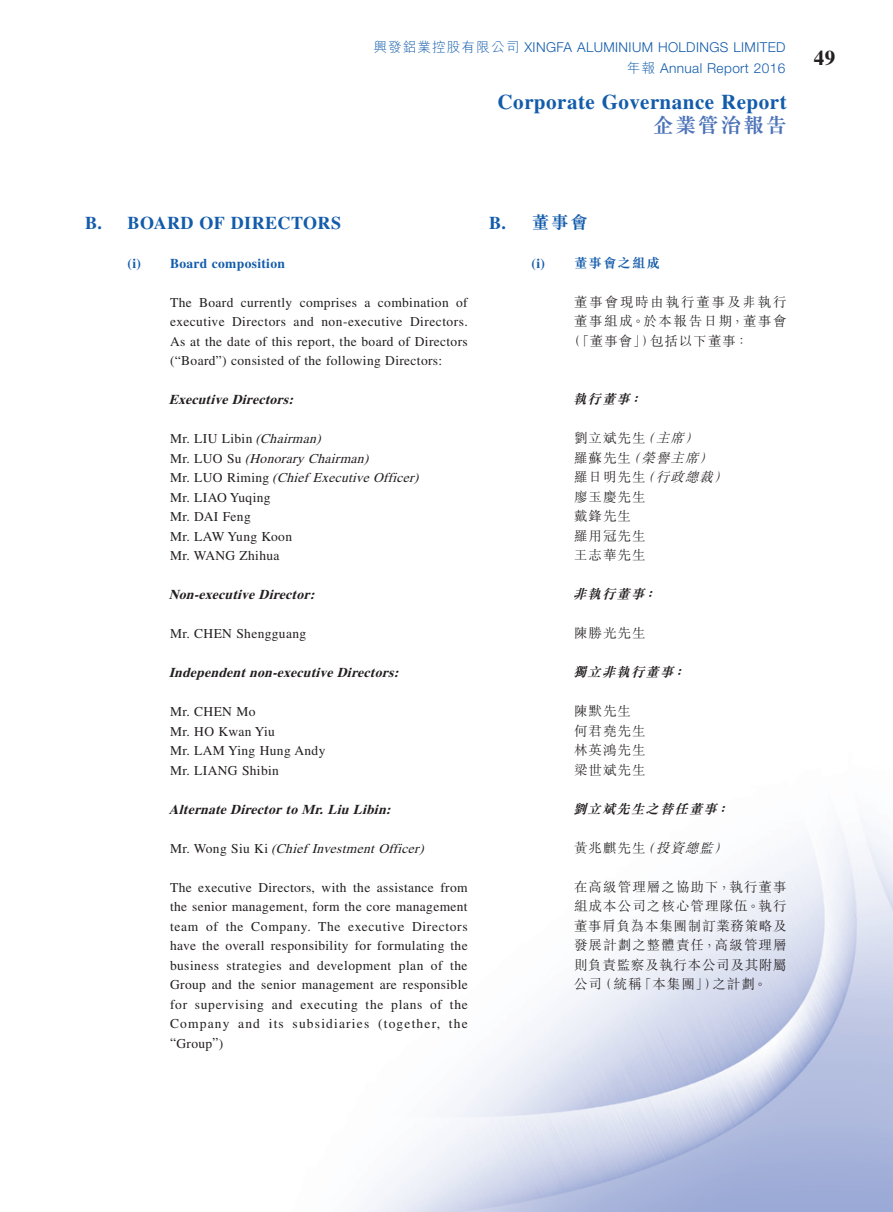
<style>
.page{position:relative;width:893px;height:1212px;background:#fff}
.page>*{position:absolute;margin:0;border:0;box-sizing:border-box;transform-origin:0 0}
.t1{font:700 21px "Times LT Std";letter-spacing:.025em;color:#135cab}
.t2{font:700 21px "M Sung HK";letter-spacing:.075em;color:#4c73b9}
.t3{font:700 21px "Times LT Std";color:#231f20}
.Heading_1{font:700 18px "Times LT Std";letter-spacing:.025em;color:#135cab}
.C_Heading_1{font:700 18px "M Sung HK";color:#135cab}
.t4{font:300 13.65px "Helvetica Neue LT Std";letter-spacing:.03em;color:#135cab}
.Body_Text{font:13.5px/19.5px "Times LT Std";letter-spacing:.025em;color:#231f20;text-align:justify}
.C_Body_Text{font:300 13.5px/19.5px "M Sung HK";letter-spacing:.075em;color:#231f20;text-align:justify}
.Heading_3{font:italic 700 13.5px "Times LT Std";color:#231f20}
.Body_Text-2{font:italic 13.5px "Times LT Std";color:#231f20}
.C_Body_Text-2{font:italic 300 13.5px "M Sung HK";color:#231f20}
.C_Heading_3{font:italic 700 13.5px "M Sung HK";color:#231f20}
.Heading_2{font:700 13.5px "Times LT Std";letter-spacing:.025em;color:#135cab}
.C_Body_Text-3{font:300 13.5px "M Sung HK";letter-spacing:.115em;color:#231f20}
.C_Body_Text-4{font:300 13.5px "M Sung HK";letter-spacing:.135em;color:#231f20}
.C_Heading_2{font:700 13.5px "M Sung HK";letter-spacing:.075em;color:#135cab}
.Heading_3-2{font:italic 700 13.5px "M Sung HK";color:#231f20}
.s1{font-family:"M Hei HK"}
.s2{font-style:italic}
.s3{font-style:normal}
.s4{font-family:"Times LT Std"}
</style>
<div class="page">
<img style="left:363px;top:823px;width:530px;height:389px">
<p class="t4" style="left:373px;top:39px;width:414px"><span class="s1">興發鋁業控股有限公司</span> XINGFA ALUMINIUM HOLDINGS LIMITED</p>
<p class="t4" style="left:627px;top:60px;width:160px"><span class="s1">年報</span> Annual Report 2016</p>
<p class="t1" style="left:498px;top:89px;width:291px">Corporate Governance Report</p>
<p class="t2" style="left:653px;top:115px;width:135px">企業管治報告</p>
<p class="t3" style="left:814px;top:46px;width:23px">49</p>
<p class="Heading_1" style="left:85px;top:212px;width:258px">B. BOARD OF DIRECTORS</p>
<p class="Heading_2" style="left:128px;top:255px;width:159px">(i) Board composition</p>
<p class="Body_Text" style="left:170px;top:292px;width:299px">The Board currently comprises a combination of executive Directors and non-executive Directors.<br>As at the date of this report, the board of Directors (“Board”) consisted of the following Directors:</p>
<p class="Heading_3" style="left:169px;top:392px;width:130px">Executive Directors:</p>
<p class="Body_Text" style="left:170px;top:429px;width:156px">Mr. LIU Libin <span class="s2">(Chairman)</span></p>
<p class="Body_Text-2" style="left:170px;top:451px;width:204px"><span class="s3">M r . L U O S u</span> (Honorary Chairman)</p>
<p class="Body_Text-2" style="left:170px;top:470px;width:254px"><span class="s3">M r . L U O R i m i n g</span> (Chief Executive Officer)</p>
<p class="Body_Text" style="left:170px;top:487px;width:102px">Mr. LIAO Yuqing</p>
<p class="Body_Text" style="left:170px;top:507px;width:82px">Mr. DAI Feng</p>
<p class="Body_Text" style="left:170px;top:526px;width:123px">Mr. LAW Yung Koon</p>
<p class="Body_Text" style="left:170px;top:546px;width:111px">Mr. WANG Zhihua</p>
<p class="Heading_3" style="left:169px;top:587px;width:151px">Non-executive Director:</p>
<p class="Body_Text" style="left:170px;top:624px;width:138px">Mr. CHEN Shengguang</p>
<p class="Heading_3" style="left:169px;top:665px;width:235px">Independent non-executive Directors:</p>
<p class="Body_Text" style="left:170px;top:702px;width:87px">Mr. CHEN Mo</p>
<p class="Body_Text" style="left:170px;top:721px;width:106px">Mr. HO Kwan Yiu</p>
<p class="Body_Text" style="left:170px;top:741px;width:157px">Mr. LAM Ying Hung Andy</p>
<p class="Body_Text" style="left:170px;top:760px;width:110px">Mr. LIANG Shibin</p>
<p class="Heading_3" style="left:169px;top:801px;width:227px">Alternate Director to Mr. Liu Libin:</p>
<p class="Body_Text-2" style="left:170px;top:841px;width:259px"><span class="s3">M r . W o n g S i u K i</span> (Chief Investment Officer)</p>
<p class="Body_Text" style="left:170px;top:877px;width:299px">The executive Directors, with the assistance from the senior management, form the core management team of the Company. The executive Directors have the overall responsibility for formulating the business strategies and development plan of the Group and the senior management are responsible for supervising and executing the plans of the Company and its subsidiaries (together, the “Group”)</p>
<p class="C_Heading_1" style="left:489px;top:213px;width:101px"><span class="s4">B.</span> 董事會</p>
<p class="C_Heading_2" style="left:531px;top:256px;width:130px"><span class="s4">(i)</span> 董事會之組成</p>
<p class="C_Body_Text-4" style="left:574px;top:292px;width:214px">董事會現時由執行董事及非執行</p>
<p class="C_Body_Text-3" style="left:574px;top:312px;width:214px">董事組成。於本報告日期，董事會</p>
<p class="C_Body_Text" style="left:567px;top:330px;width:182px">（「董事會」）包括以下董事：</p>
<p class="C_Heading_3" style="left:573px;top:392px;width:74px">執行董事：</p>
<p class="C_Body_Text" style="left:574px;top:428px;width:130px">劉立斌先生<span class="s2">（主席）</span></p>
<p class="C_Body_Text-2" style="left:574px;top:448px;width:145px"><span class="s3">羅蘇先生</span>（榮譽主席）</p>
<p class="C_Body_Text-2" style="left:574px;top:468px;width:159px"><span class="s3">羅日明先生</span>（行政總裁）</p>
<p class="C_Body_Text" style="left:574px;top:486px;width:73px">廖玉慶先生</p>
<p class="C_Body_Text" style="left:574px;top:506px;width:59px">戴鋒先生</p>
<p class="C_Body_Text" style="left:574px;top:525px;width:73px">羅用冠先生</p>
<p class="C_Body_Text" style="left:574px;top:545px;width:73px">王志華先生</p>
<p class="Heading_3-2" style="left:573px;top:587px;width:89px">非執行董事：</p>
<p class="C_Body_Text" style="left:574px;top:623px;width:73px">陳勝光先生</p>
<p class="C_Heading_3" style="left:573px;top:665px;width:118px">獨立非執行董事：</p>
<p class="C_Body_Text" style="left:574px;top:701px;width:59px">陳默先生</p>
<p class="C_Body_Text" style="left:574px;top:720px;width:73px">何君堯先生</p>
<p class="C_Body_Text" style="left:574px;top:740px;width:73px">林英鴻先生</p>
<p class="C_Body_Text" style="left:574px;top:759px;width:73px">梁世斌先生</p>
<p class="C_Heading_3" style="left:573px;top:802px;width:161px">劉立斌先生之替任董事：</p>
<p class="C_Body_Text-2" style="left:574px;top:838px;width:159px"><span class="s3">黃兆麒先生</span>（投資總監）</p>
<p class="C_Body_Text" style="left:574px;top:876px;width:214px">在高級管理層之協助下，執行董事組成本公司之核心管理隊伍。執行董事肩負為本集團制訂業務策略及發展計劃之整體責任，高級管理層則負責監察及執行本公司及其附屬公司（統稱「本集團」）之計劃。</p>
</div>
